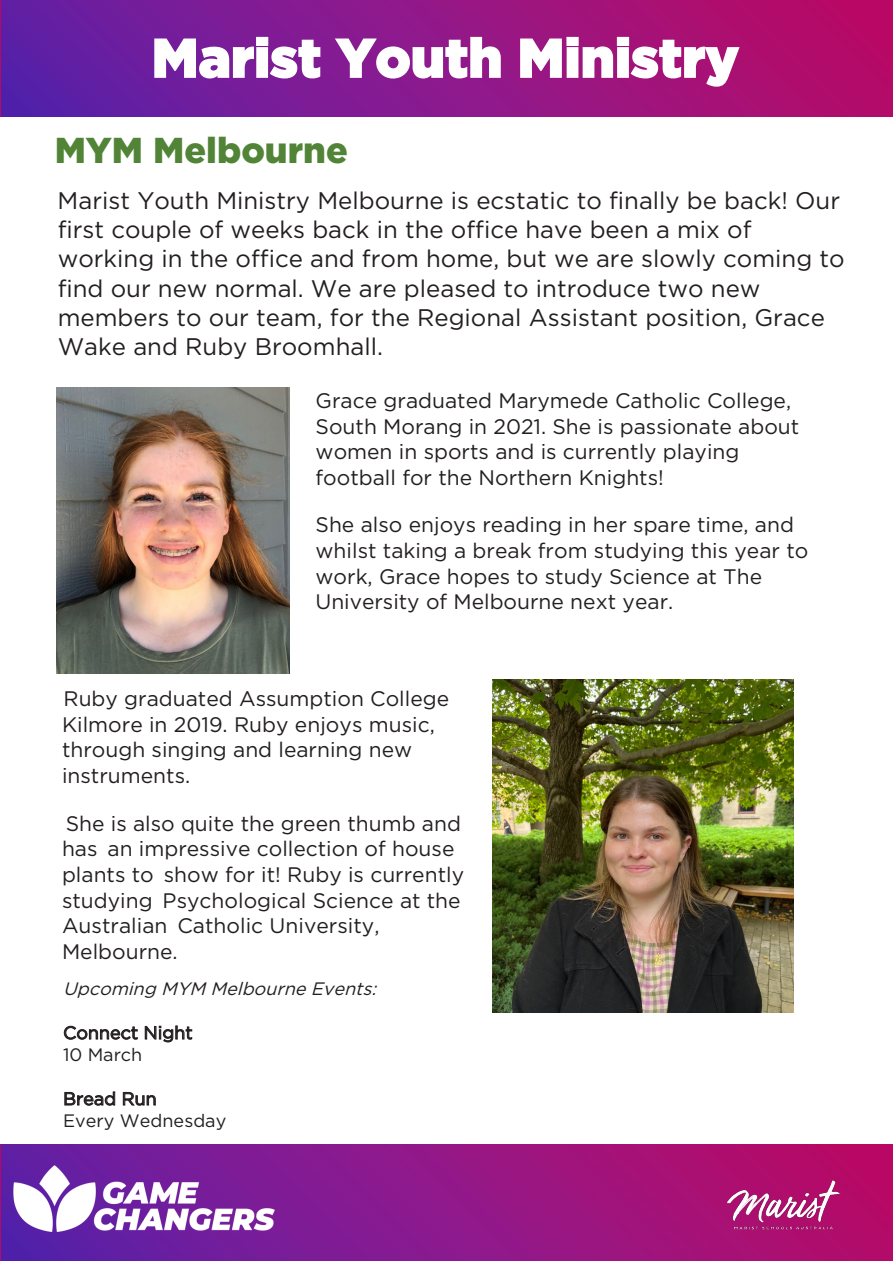
<style>
.page{position:relative;width:893px;height:1263px;background:#fff}
.page>*{position:absolute;margin:0;border:0;box-sizing:border-box;transform-origin:0 0}
.t1{font:900 54px "Gotham";color:#fff}
.t2{font:900 36px "Gotham";color:#518437}
.t3{font:24px/29.4px "Gotham";color:#231f20}
.t4{font:21px/25.7px "Gotham";color:#231f20}
.t5{font:18px/21.9px "Gotham";color:#231f20}
.t6{font:italic 18px "Gotham";color:#231f20}
</style>
<div class="page">
<img style="left:0;top:1px;width:893px;height:115px">
<img style="left:0;top:1144px;width:893px;height:116px">
<img style="left:57px;top:388px;width:233px;height:285px">
<img style="left:492px;top:680px;width:302px;height:333px">
<img style="left:9px;top:1153px;width:270px;height:90px">
<img style="left:684px;top:1144px;width:201px;height:117px">
<p class="t1" style="left:152px;top:21px;width:589px">Marist Youth Ministry</p>
<p class="t2" style="left:55px;top:125px;width:295px">MYM Melbourne</p>
<p class="t3" style="left:58px;top:185px;width:788px">Marist Youth Ministry Melbourne is ecstatic to finally be back! Our first couple of weeks back in the office have been a mix of working in the office and from home, but we are slowly coming to find our new normal. We are pleased to introduce two new members to our team, for the Regional Assistant position, Grace Wake and Ruby Broomhall.</p>
<p class="t4" style="left:316px;top:387px;width:485px">Grace graduated Marymede Catholic College, South Morang in 2021. She is passionate about women in sports and is currently playing football for the Northern Knights!</p>
<p class="t4" style="left:315px;top:512px;width:494px">She also enjoys reading in her spare time, and whilst taking a break from studying this year to work, Grace hopes to study Science at The University of Melbourne next year.</p>
<p class="t4" style="left:62px;top:685px;width:389px">Ruby graduated Assumption College<br>Kilmore in 2019. Ruby enjoys music, through singing and learning new instruments.</p>
<p class="t4" style="left:62px;top:810px;width:404px">She is also quite the green thumb and has an impressive collection of house plants to show for it! Ruby is currently studying Psychological Science at the<br>Australian Catholic University,<br>Melbourne.</p>
<p class="t6" style="left:63px;top:977px;width:321px">Upcoming MYM MelbourneEvents:</p>
<p class="t5" style="left:63px;top:1021px;width:131px">Connect Night<br>10 March</p>
<p class="t5" style="left:63px;top:1087px;width:165px">Bread Run<br>Every Wednesday</p>
</div>
